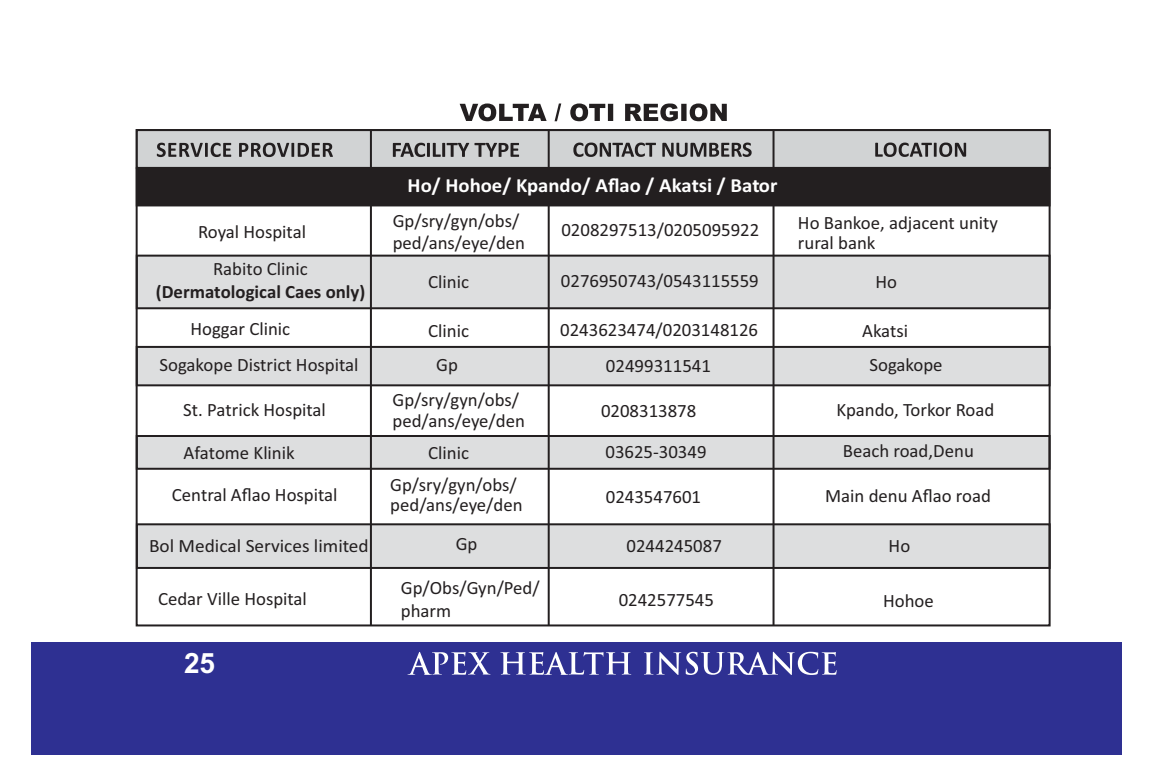
<style>
.page{position:relative;width:1152px;height:778px;background:#fff}
.page>*{position:absolute;margin:0;border:0;box-sizing:border-box;transform-origin:0 0}
.t1{font:700 28px "Arial";color:#fff}
.t2{font:700 20px "Calibri";color:#fff;scale:1.04 1}
.t3{font:18.8px/22.8px "Calibri";color:#231f20}
.t4{font:700 18.8px "Calibri";color:#231f20}
</style>
<div class="page">
<div style="left:31px;top:642px;width:1090px;height:112px;background:#2e3092"></div>
<svg style="left:408px;top:652px;width:82px;height:23px"></svg>
<svg style="left:500px;top:652px;width:131px;height:23px"></svg>
<svg style="left:644px;top:651px;width:193px;height:24px"></svg>
<svg style="left:135px;top:522px;width:913px;height:48px;background:#cececf"></svg>
<svg style="left:135px;top:434px;width:913px;height:37px;background:#cacacb"></svg>
<svg style="left:135px;top:345px;width:913px;height:42px;background:#cbcccd"></svg>
<svg style="left:135px;top:254px;width:913px;height:56px;background:#cfd0d1"></svg>
<div style="left:135px;top:170px;width:913px;height:37px;background:#231f20"></div>
<svg style="left:135px;top:129px;width:916px;height:41px;background:#b3b4b5"></svg>
<hr style="left:370px;top:130px;width:2px;height:495px;background:#231f20">
<hr style="left:548px;top:130px;width:2px;height:495px;background:#231f20">
<hr style="left:773px;top:130px;width:2px;height:495px;background:#231f20">
<svg style="left:157px;top:143px;width:176px;height:14px;background:#838283"></svg>
<svg style="left:393px;top:143px;width:126px;height:14px;background:#868687"></svg>
<svg style="left:573px;top:142px;width:179px;height:15px;background:#848384"></svg>
<svg style="left:875px;top:142px;width:91px;height:15px"></svg>
<svg style="left:460px;top:103px;width:267px;height:18px"></svg>
<p class="t2" style="left:408px;top:177px;width:357px">Ho/ Hohoe/ Kpando/ Aflao / Akatsi / Bator</p>
<p class="t3" style="left:198px;top:221px;width:109px">Royal Hospital</p>
<p class="t3" style="left:393px;top:212px;width:134px;line-height:21.6px">Gp/sry/gyn/obs/ ped/ans/eye/den</p>
<p class="t3" style="left:798px;top:214px;width:202px;line-height:20.4px">Ho Bankoe, adjacent unity rural bank</p>
<p class="t3" style="left:428px;top:272px;width:42px">Clinic</p>
<p class="t3" style="left:561px;top:271px;width:199px">0276950743/0543115559</p>
<p class="t3" style="left:876px;top:272px;width:23px">Ho</p>
<p class="t3" style="left:190px;top:319px;width:101px">Hoggar Clinic</p>
<p class="t3" style="left:862px;top:320px;width:48px">Akatsi</p>
<p class="t3" style="left:561px;top:220px;width:199px">0208297513/0205095922</p>
<p class="t3" style="left:213px;top:259px;width:96px">Rabito Clinic</p>
<p class="t4" style="left:156px;top:284px;width:211px">(Dermatological Caes only)</p>
<p class="t3" style="left:560px;top:319px;width:199px">0243623474/0203148126</p>
<p class="t3" style="left:428px;top:320px;width:42px">Clinic</p>
<p class="t3" style="left:160px;top:355px;width:201px">Sogakope District Hospital</p>
<p class="t3" style="left:436px;top:354px;width:23px">Gp</p>
<p class="t3" style="left:606px;top:356px;width:107px">02499311541</p>
<p class="t3" style="left:869px;top:355px;width:75px">Sogakope</p>
<p class="t3" style="left:183px;top:400px;width:144px">St. Patrick Hospital</p>
<p class="t3" style="left:393px;top:390px;width:134px;line-height:21.2px">Gp/sry/gyn/obs/ ped/ans/eye/den</p>
<p class="t3" style="left:837px;top:400px;width:159px">Kpando, Torkor Road</p>
<p class="t3" style="left:183px;top:442px;width:113px">Afatome Klinik</p>
<p class="t3" style="left:605px;top:442px;width:103px">03625-30349</p>
<p class="t3" style="left:843px;top:441px;width:133px">Beach road,Denu</p>
<p class="t3" style="left:172px;top:484px;width:167px">Central Aflao Hospital</p>
<p class="t3" style="left:390px;top:476px;width:134px;line-height:20px">Gp/sry/gyn/obs/ ped/ans/eye/den</p>
<p class="t3" style="left:601px;top:401px;width:97px">0208313878</p>
<p class="t3" style="left:428px;top:442px;width:42px">Clinic</p>
<p class="t3" style="left:825px;top:486px;width:167px">Main denu Aflao road</p>
<p class="t3" style="left:606px;top:486px;width:97px">0243547601</p>
<p class="t3" style="left:149px;top:536px;width:221px">Bol Medical Services limited</p>
<p class="t3" style="left:456px;top:534px;width:23px">Gp</p>
<p class="t3" style="left:627px;top:536px;width:97px">0244245087</p>
<p class="t3" style="left:889px;top:536px;width:23px">Ho</p>
<p class="t3" style="left:158px;top:589px;width:150px">Cedar Ville Hospital</p>
<p class="t3" style="left:401px;top:577px;width:140px">Gp/Obs/Gyn/Ped/ pharm</p>
<p class="t3" style="left:619px;top:590px;width:97px">0242577545</p>
<p class="t3" style="left:883px;top:590px;width:52px">Hohoe</p>
<h1 class="t1" style="left:184px;top:653px;width:33px">25</h1>
</div>
